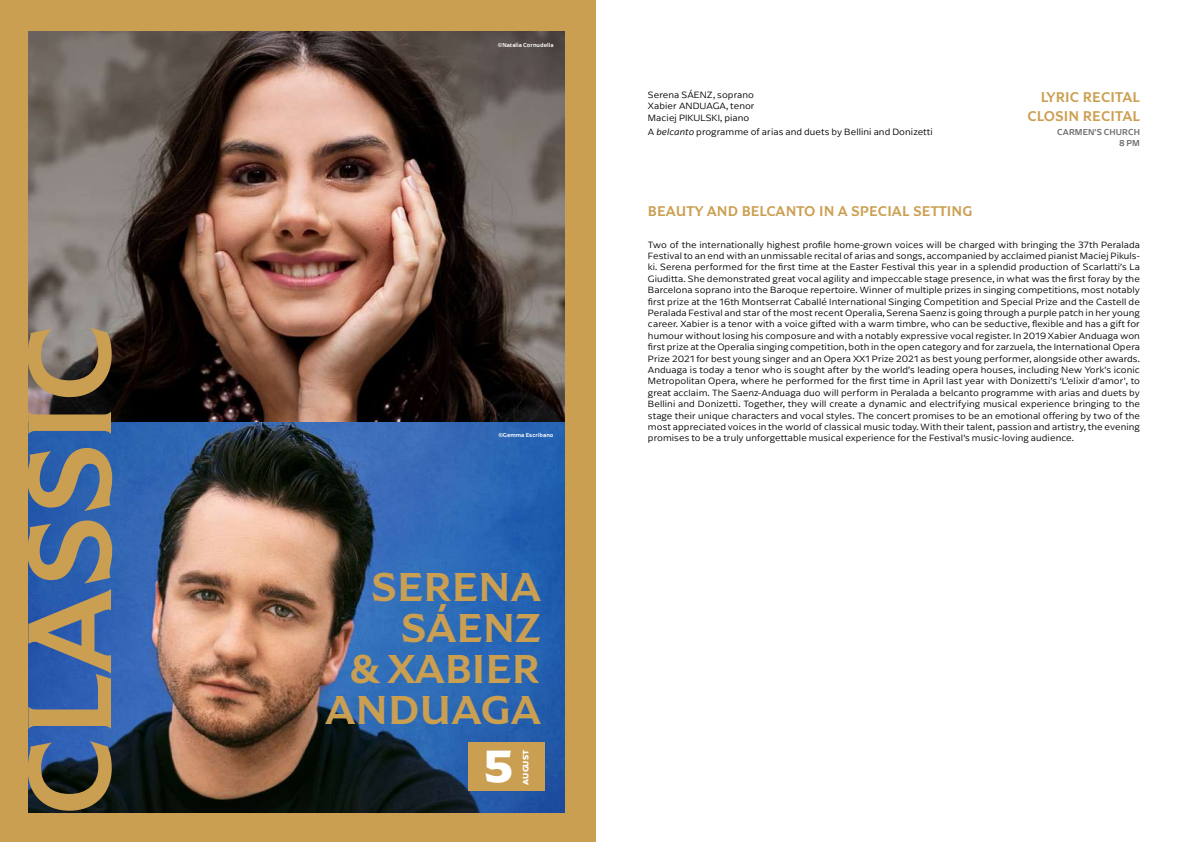
<style>
.page{position:relative;width:1191px;height:842px;background:#fff}
.page>*{position:absolute;margin:0;border:0;box-sizing:border-box;transform-origin:0 0}
.t1{font:700 118px "Perelada";letter-spacing:.01em;color:#cb9f51;scale:.94 1}
.t2{font:700 47.2px "Arpona Sans";color:#fff}
.t3{font:700 40px/41px "Perelada";color:#cb9f51;text-align:right}
.t4{font:700 14px/19px "Perelada";letter-spacing:.01em;color:#cb9f51;text-align:right;scale:.94 1}
.t5{font:300 9.5px/11.4px "Arpona Sans";letter-spacing:.01em;color:#000;text-align:justify}
.t6{font:500 9px/10.5px "Arpona Sans";letter-spacing:.01em;color:#6f6f6f;text-align:right;scale:.94 1}
.t7{font:700 8.2px "Arpona Sans";letter-spacing:.01em;color:#fff}
.t8{font:500 6px "Arpona Sans";letter-spacing:.01em;color:#fff;scale:.94 1}
.s1{font-style:italic}
</style>
<div class="page">
<div style="left:0;top:0;width:595px;height:842px;border:30px solid #cb9f51"></div>
<img style="left:28px;top:31px;width:536px;height:781px">
<div style="left:468px;top:742px;width:76px;height:49px;background:#cb9f51"></div>
<h1 class="t1" style="left:-4px;top:816px;width:525px;rotate:-90deg">CLÀSSIC</h1>
<p class="t8" style="left:498px;top:41px;width:61px">©Natalia Cornudella</p>
<p class="t8" style="left:498px;top:430px;width:60px">©Gemma Escribano</p>
<h3 class="t3" style="left:325px;top:566px;width:217px">SERENA<br>SÁENZ<br>&amp; XABIER<br>ANDUAGA</h3>
<h2 class="t2" style="left:484px;top:736px;width:31px">5</h2>
<p class="t7" style="left:520px;top:784px;width:36px;rotate:-90deg">AUGUST</p>
<p class="t5" style="left:648px;top:89px;width:108px">Serena SÁENZ, soprano Xabier ANDUAGA, tenor Maciej PIKULSKI, piano</p>
<p class="t5" style="left:648px;top:126px;width:286px">A <span class="s1">belcanto</span> programme of arias and duets by Bellini and Donizetti</p>
<h3 class="t4" style="left:1027px;top:87px;width:121px">LYRIC RECITAL<br>CLOSIN RECITAL</h3>
<p class="t6" style="left:1057px;top:127px;width:89px">CARMEN’S CHURCH<br>8 PM</p>
<h3 class="t4" style="left:648px;top:202px;width:347px">BEAUTY AND BELCANTO IN A SPECIAL SETTING</h3>
<p class="t5" style="left:648px;top:239px;width:493px">Two of the internationally highest profile home-grown voices will be charged with bringing the 37th Peralada Festival to an end with an unmissable recital of arias and songs, accompanied by acclaimed pianist Maciej Pikuls&shy;ki. Serena performed for the first time at the Easter Festival this year in a splendid production of Scarlatti’s La Giuditta. She demonstrated great vocal agility and impeccable stage presence, in what was the first foray by the Barcelona soprano into the Baroque repertoire. Winner of multiple prizes in singing competitions, most notably first prize at the 16th Montserrat Caballé International Singing Competition and Special Prize and the Castell de Peralada Festival and star of the most recent Operalia, Serena Saenz is going through a purple patch in her young career. Xabier is a tenor with a voice gifted with a warm timbre, who can be seductive, flexible and has a gift for humour without losing his composure and with a notably expressive vocal register. In 2019 Xabier Anduaga won first prize at the Operalia singing competition, both in the open category and for zarzuela, the International Opera Prize 2021 for best young singer and an Opera XX1 Prize 2021 as best young performer, alongside other awards.<br>Anduaga is today a tenor who is sought after by the world’s leading opera houses, including New York’s iconic Metropolitan Opera, where he performed for the first time in April last year with Donizetti’s ‘L’elixir d’amor’, to great acclaim. The Saenz-Anduaga duo will perform in Peralada a belcanto programme with arias and duets by Bellini and Donizetti. Together, they will create a dynamic and electrifying musical experience bringing to the stage their unique characters and vocal styles. The concert promises to be an emotional offering by two of the most appreciated voices in the world of classical music today. With their talent, passion and artistry, the evening promises to be a truly unforgettable musical experience for the Festival’s music-loving audience.</p>
</div>
